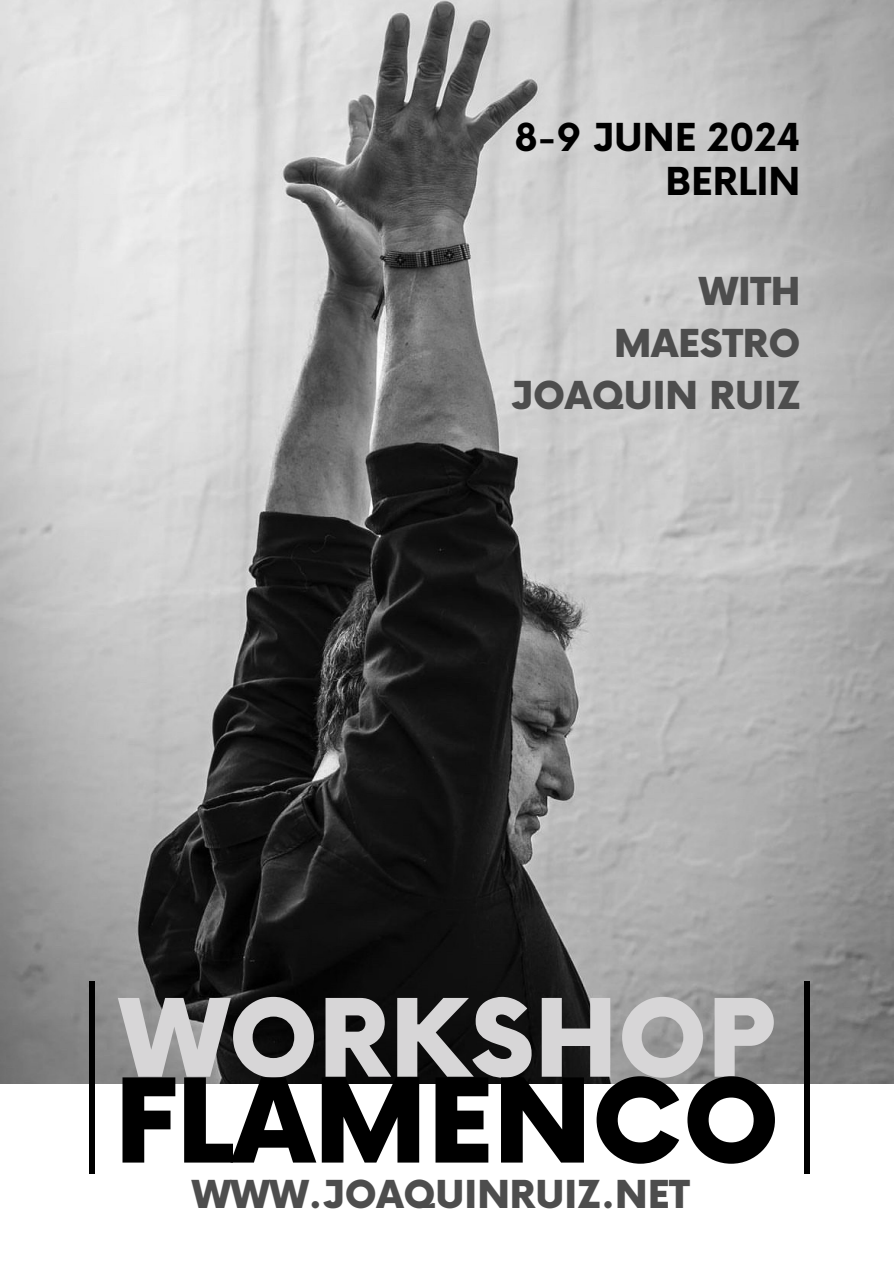
<style>
.page{position:relative;width:894px;height:1264px;background:#fff}
.page>*{position:absolute;margin:0;border:0;box-sizing:border-box;transform-origin:0 0}
.t1{font:900 113.55px "Now";color:#000}
.t2{font:900 105px "Now";color:#d7d6d7}
.t3{font:900 37.5px "Now";color:#4d4d4d}
.t4{font:700 37.5px/44.2px "Now";color:#000;text-align:right}
</style>
<div class="page">
<img style="left:0;top:0;width:893px;height:1083px">
<div style="left:804px;top:981px;width:5px;height:193px;background:#000"></div>
<div style="left:89px;top:981px;width:6px;height:193px;background:#000"></div>
<p class="t4" style="left:514px;top:118px;width:287px">8-9 JUNE 2024<br>BERLIN</p>
<p class="t3" style="left:699px;top:271px;width:103px">WITH</p>
<p class="t3" style="left:614px;top:323px;width:188px">MAESTRO</p>
<h1 class="t3" style="left:510px;top:375px;width:291px">JOAQUIN RUIZ</h1>
<p class="t2" style="left:120px;top:982px;width:655px">WORKSHOP</p>
<p class="t1" style="left:114px;top:1060px;width:667px">FLAMENCO</p>
<h1 class="t3" style="left:192px;top:1173px;width:499px">WWW.JOAQUINRUIZ.NET</h1>
</div>
